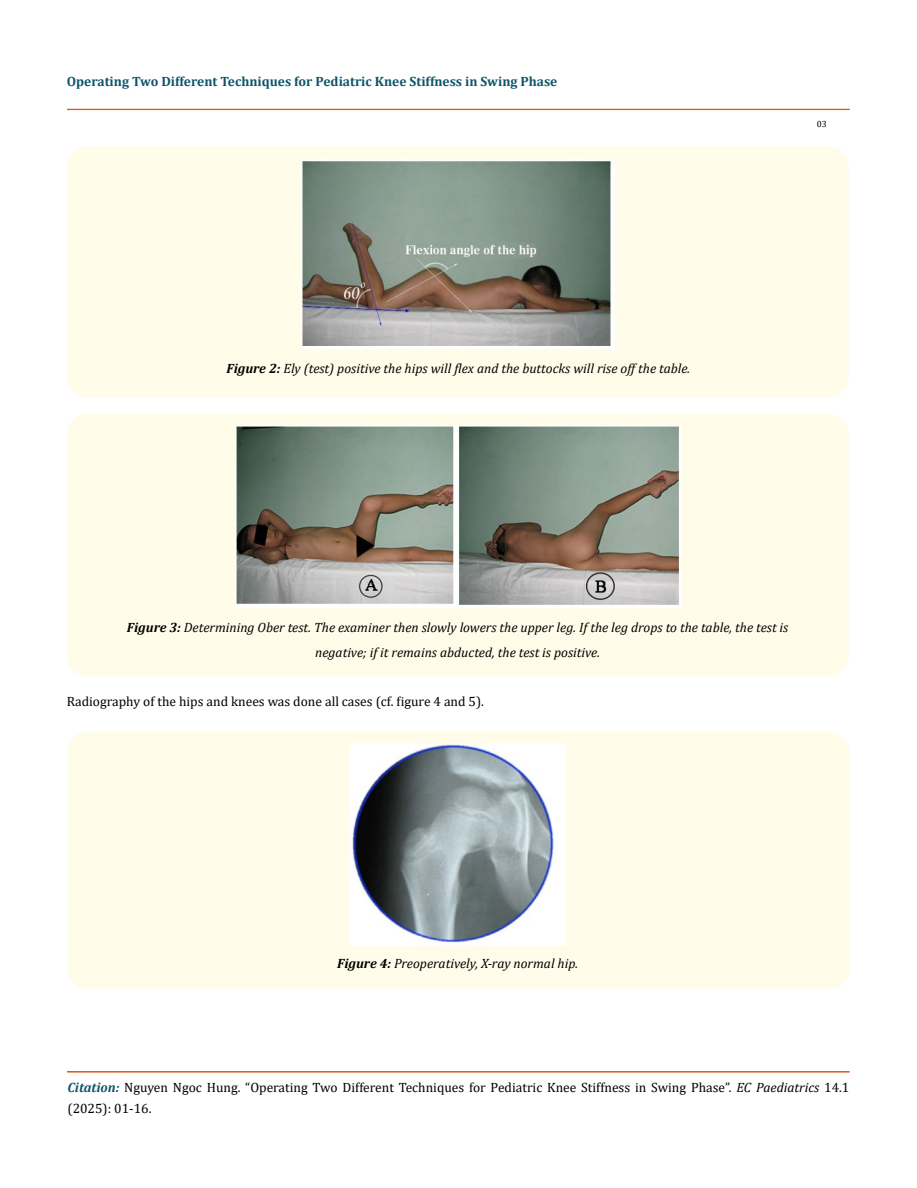
<style>
.page{position:relative;width:917px;height:1188px;background:#fff}
.page>*{position:absolute;margin:0;border:0;box-sizing:border-box;transform-origin:0 0}
.t1{font:italic 13.5px/25.5px "Cambria";color:#000;text-align:center}
.t2{font:13.5px/21px "Cambria";color:#000}
.t3{font:700 13.5px "Cambria";color:#0e546a}
.t4{font:9px "Cambria";color:#000}
.s1{font-weight:700}
.s2{font-weight:700;font-style:italic;color:#0e546a}
.s3{font-style:italic}
</style>
<div class="page">
<div style="left:67px;top:109px;width:782px;height:1px;border:1px solid #e05d1a"></div>
<div style="left:67px;top:147px;width:781px;height:251px;background:#fffde9;border-radius:19px"></div>
<img style="left:301px;top:160px;width:313px;height:189px">
<div style="left:67px;top:414px;width:781px;height:262px;background:#fffde9;border-radius:19px"></div>
<img style="left:235px;top:425px;width:445px;height:182px">
<div style="left:67px;top:732px;width:782px;height:257px;background:#fffde9;border-radius:19px"></div>
<img style="left:349px;top:744px;width:217px;height:202px">
<p class="t3" style="left:67px;top:72px;width:492px">Operating Two Different Techniques for Pediatric Knee Stiffness in Swing Phase</p>
<p class="t1" style="left:226px;top:355px;width:465px"><span class="s1">Figure 2:</span> Ely (test) positive the hips will flex and the buttocks will rise off the table.</p>
<p class="t4" style="left:816px;top:118px;width:11px">03</p>
<p class="t1" style="left:127px;top:614px;width:663px"><span class="s1">Figure 3:</span> Determining Ober test. The examiner then slowly lowers the upper leg. If the leg drops to the table, the test is negative; if it remains abducted, the test is positive.</p>
<p class="t2" style="left:67px;top:690px;width:418px">Radiography of the hips and knees was done all cases (cf. figure 4 and 5).</p>
<p class="t1" style="left:337px;top:951px;width:242px"><span class="s1">Figure 4:</span> Preoperatively, X-ray normal hip.</p>
<p class="t2" style="left:68px;top:1077px;width:783px"><span class="s2">Citation:</span> Nguyen Ngoc Hung. “Operating Two Different Techniques for Pediatric Knee Stiffness in Swing Phase”. <span class="s3">EC Paediatrics</span> 14.1 (2025): 01-16.</p>
</div>
